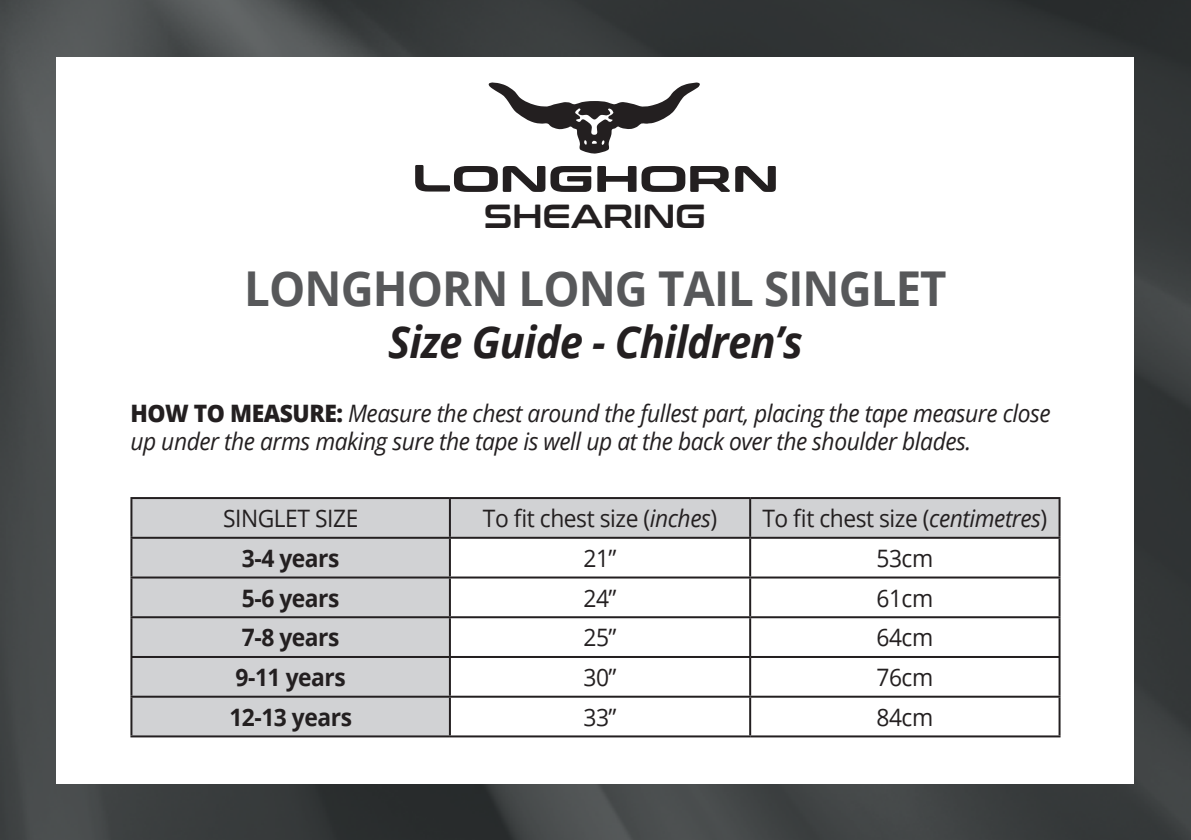
<style>
.page{position:relative;width:1191px;height:840px;background:#fff}
.page>*{position:absolute;margin:0;border:0;box-sizing:border-box;transform-origin:0 0}
.t1{font:700 48px "Open Sans";letter-spacing:-.02em;color:#57585a;scale:.95 1}
.t2{font:italic 700 44px "Open Sans";letter-spacing:-.02em;color:#231f20;scale:.95 1}
.t3{font:33.2px "Conthrax Sb";color:#231f20}
.t4{font:italic 24px/28px "Open Sans";letter-spacing:-.02em;color:#231f20;scale:.95 1}
.t5{font:24px "Open Sans";letter-spacing:-.02em;color:#231f20;scale:.95 1}
.t6{font:700 24px "Open Sans";letter-spacing:-.02em;color:#231f20;scale:.95 1}
.s1{font-weight:800;font-style:normal}
.s2{font-style:italic}
</style>
<div class="page">
<img style="left:0;top:0;width:1191px;height:839px">
<div style="left:57px;top:57px;width:1077px;height:725px;background:#fff"></div>
<svg style="left:488px;top:82px;width:212px;height:72px"></svg>
<svg style="left:597px;top:166px;width:179px;height:26px"></svg>
<svg style="left:415px;top:165px;width:176px;height:27px"></svg>
<svg style="left:132px;top:499px;width:926px;height:236px"></svg>
<hr style="left:130px;top:497px;width:320px;height:2px;background:#231f20">
<hr style="left:130px;top:499px;width:2px;height:37px;background:#231f20">
<hr style="left:450px;top:497px;width:300px;height:2px;background:#231f20">
<hr style="left:449px;top:499px;width:2px;height:37px;background:#231f20">
<hr style="left:750px;top:497px;width:310px;height:2px;background:#231f20">
<hr style="left:749px;top:499px;width:2px;height:37px;background:#231f20">
<hr style="left:1058px;top:499px;width:2px;height:37px;background:#231f20">
<hr style="left:130px;top:536px;width:320px;height:2px;background:#231f20">
<hr style="left:130px;top:538px;width:2px;height:38px;background:#231f20">
<hr style="left:450px;top:536px;width:300px;height:2px;background:#231f20">
<hr style="left:449px;top:538px;width:2px;height:38px;background:#231f20">
<hr style="left:750px;top:536px;width:310px;height:2px;background:#231f20">
<hr style="left:749px;top:538px;width:2px;height:38px;background:#231f20">
<hr style="left:1058px;top:538px;width:2px;height:38px;background:#231f20">
<hr style="left:130px;top:576px;width:320px;height:2px;background:#231f20">
<hr style="left:130px;top:578px;width:2px;height:38px;background:#231f20">
<hr style="left:450px;top:576px;width:300px;height:2px;background:#231f20">
<hr style="left:449px;top:578px;width:2px;height:38px;background:#231f20">
<hr style="left:750px;top:576px;width:310px;height:2px;background:#231f20">
<hr style="left:749px;top:578px;width:2px;height:38px;background:#231f20">
<hr style="left:1058px;top:578px;width:2px;height:38px;background:#231f20">
<hr style="left:130px;top:616px;width:320px;height:2px;background:#231f20">
<hr style="left:130px;top:618px;width:2px;height:37px;background:#231f20">
<hr style="left:450px;top:616px;width:300px;height:2px;background:#231f20">
<hr style="left:449px;top:618px;width:2px;height:37px;background:#231f20">
<hr style="left:750px;top:616px;width:310px;height:2px;background:#231f20">
<hr style="left:749px;top:618px;width:2px;height:37px;background:#231f20">
<hr style="left:1058px;top:618px;width:2px;height:37px;background:#231f20">
<hr style="left:130px;top:655px;width:320px;height:2px;background:#231f20">
<hr style="left:130px;top:657px;width:2px;height:38px;background:#231f20">
<hr style="left:450px;top:655px;width:300px;height:2px;background:#231f20">
<hr style="left:449px;top:657px;width:2px;height:38px;background:#231f20">
<hr style="left:750px;top:655px;width:310px;height:2px;background:#231f20">
<hr style="left:749px;top:657px;width:2px;height:38px;background:#231f20">
<hr style="left:1058px;top:657px;width:2px;height:38px;background:#231f20">
<hr style="left:130px;top:695px;width:320px;height:2px;background:#231f20">
<hr style="left:130px;top:697px;width:2px;height:38px;background:#231f20">
<hr style="left:450px;top:695px;width:300px;height:2px;background:#231f20">
<hr style="left:449px;top:697px;width:2px;height:38px;background:#231f20">
<hr style="left:750px;top:695px;width:310px;height:2px;background:#231f20">
<hr style="left:749px;top:697px;width:2px;height:38px;background:#231f20">
<hr style="left:1058px;top:697px;width:2px;height:38px;background:#231f20">
<hr style="left:130px;top:735px;width:320px;height:2px;background:#231f20">
<hr style="left:450px;top:735px;width:300px;height:2px;background:#231f20">
<hr style="left:750px;top:735px;width:310px;height:2px;background:#231f20">
<p class="t3" style="left:484px;top:191px;width:224px">SHEARING</p>
<p class="t1" style="left:244px;top:255px;width:741px">LONGHORN LONG TAIL SINGLET</p>
<p class="t2" style="left:388px;top:311px;width:438px">Size Guide - Children’s</p>
<p class="t4" style="left:130px;top:398px;width:970px"><span class="s1">HOW TO MEASURE:</span> Measure the chest around the fullest part, placing the tape measure close up under the arms making sure the tape is well up at the back over the shoulder blades.</p>
<p class="t5" style="left:223px;top:501px;width:144px">SINGLET SIZE</p>
<p class="t5" style="left:483px;top:501px;width:248px">To fit chest size (<span class="s2">inches</span>)</p>
<p class="t5" style="left:762px;top:501px;width:301px">To fit chest size (<span class="s2">centimetres</span>)</p>
<p class="t6" style="left:242px;top:541px;width:104px">3-4 years</p>
<p class="t5" style="left:583px;top:541px;width:36px">21”</p>
<p class="t5" style="left:876px;top:541px;width:61px">53cm</p>
<p class="t6" style="left:242px;top:580px;width:104px">5-6 years</p>
<p class="t5" style="left:583px;top:581px;width:36px">24”</p>
<p class="t5" style="left:876px;top:581px;width:61px">61cm</p>
<p class="t6" style="left:242px;top:620px;width:104px">7-8 years</p>
<p class="t5" style="left:583px;top:620px;width:36px">25”</p>
<p class="t5" style="left:876px;top:620px;width:61px">64cm</p>
<p class="t6" style="left:236px;top:660px;width:117px">9-11 years</p>
<p class="t5" style="left:583px;top:660px;width:36px">30”</p>
<p class="t5" style="left:876px;top:660px;width:61px">76cm</p>
<p class="t6" style="left:229px;top:699px;width:131px">12-13 years</p>
<p class="t5" style="left:583px;top:700px;width:36px">33”</p>
<p class="t5" style="left:876px;top:700px;width:61px">84cm</p>
</div>
